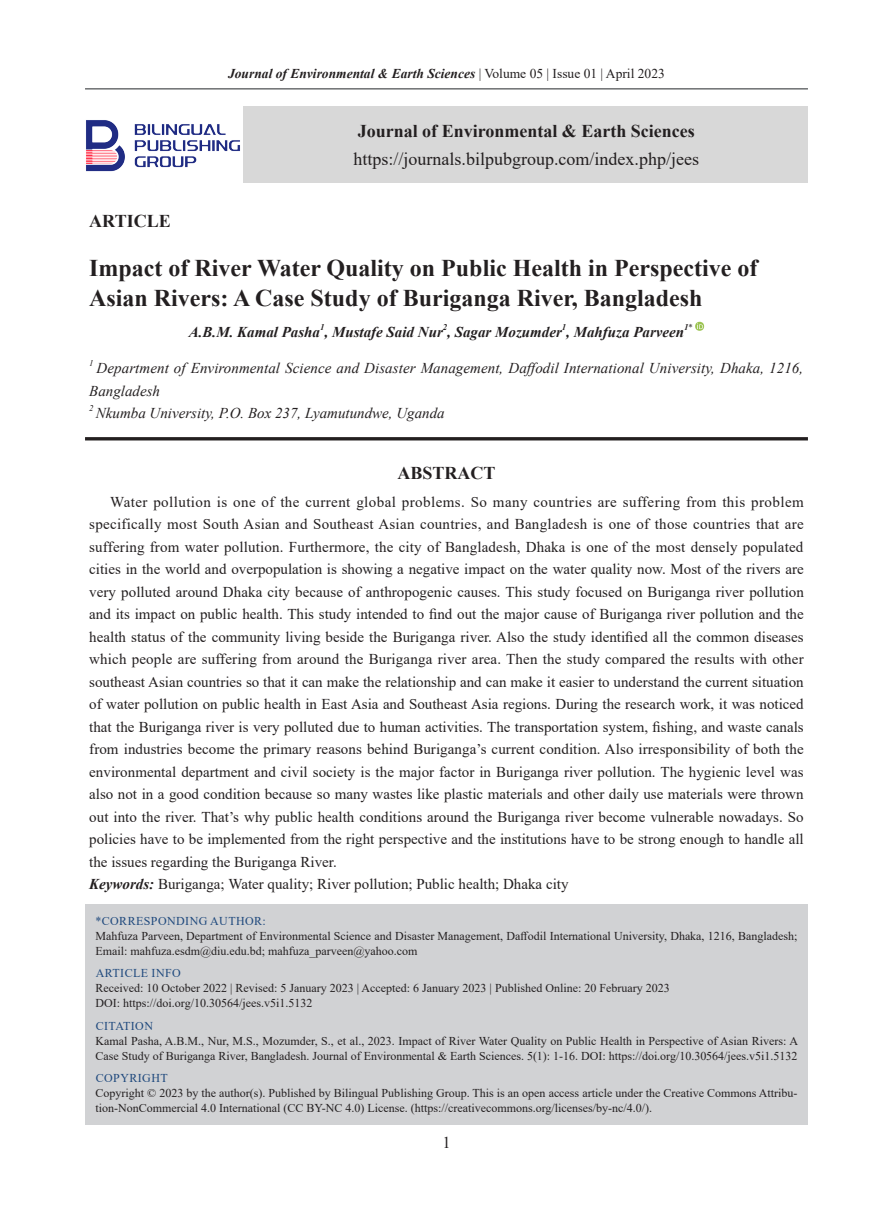
<style>
.page{position:relative;width:893px;height:1212px;background:#fff}
.page>*{position:absolute;margin:0;border:0;box-sizing:border-box;transform-origin:0 0}
.英文标题{font:700 24px/30px "Times New Roman";color:#231f20}
.t1{font:18px "Times New Roman";color:#231f20}
.ABSTRACT标{font:700 18px "Times New Roman";color:#231f20}
.分栏书眉{font:700 18px "Times New Roman";color:#231f20}
.t2{font:16.5px "Times New Roman";color:#231f20}
.Abstract{font:15px/22.5px "Times New Roman";color:#231f20;text-align:justify}
.英文地址{font:italic 15px/22.5px "Times New Roman";letter-spacing:.005em;color:#231f20}
.KEY{font:15px "Times New Roman";color:#231f20}
.英文作者{font:italic 700 15px "Times New Roman";color:#231f20}
.t3{font:italic 700 13.5px "Times New Roman";color:#231f20}
.基本信息{font:12px/15px "Times New Roman";color:#231f20}
.t4{font:12px "Times New Roman";letter-spacing:.035em;color:#1f497d}
.英文作者-2{font:italic 700 8.7px "Times New Roman";color:#231f20}
.英文地址-2{font:italic 8.7px "Times New Roman";color:#231f20}
.s1{font-weight:400;font-style:normal}
.s2{font-weight:700;font-style:italic}
</style>
<div class="page">
<hr style="left:85px;top:89px;width:723px;height:1px;background:#67696b">
<div style="left:244px;top:107px;width:564px;height:76px;background:#d8d8d8"></div>
<img style="left:86px;top:120px;width:154px;height:51px">
<div style="left:85px;top:904px;width:723px;height:221px;background:#d1d2d4"></div>
<hr style="left:85px;top:437px;width:723px;height:3px;background:#231f20">
<svg style="left:695px;top:322px;width:9px;height:9px"></svg>
<p class="t3" style="left:228px;top:64px;width:438px">Journal of Environmental &amp; Earth Sciences <span class="s1">| Volume 05 | Issue 01 | April 2023</span></p>
<p class="ABSTRACT标" style="left:358px;top:118px;width:339px">Journal of Environmental &amp; Earth Sciences</p>
<p class="t1" style="left:354px;top:146px;width:347px">https://journals.bilpubgroup.com/index.php/jees</p>
<p class="分栏书眉" style="left:89px;top:208px;width:83px">ARTICLE</p>
<p class="英文标题" style="left:89px;top:252px;width:669px">Impact of River Water Quality on Public Health in Perspective of<br>Asian Rivers: A Case Study of Buriganga River, Bangladesh</p>
<p class="英文作者" style="left:189px;top:322px;width:497px">A.B.M. Kamal Pasha , Mustafe Said Nur , Sagar Mozumder , Mahfuza Parveen</p>
<p class="英文作者-2" style="left:320px;top:321px;width:6px">1</p>
<p class="英文作者-2" style="left:443px;top:321px;width:6px">2</p>
<p class="英文作者-2" style="left:562px;top:321px;width:6px">1</p>
<p class="英文作者-2" style="left:684px;top:321px;width:10px">1<span class="s1">*</span></p>
<p class="英文地址-2" style="left:89px;top:357px;width:6px">1</p>
<p class="英文地址" style="left:89px;top:357px;width:715px;text-indent:7px">Department of Environmental Science and Disaster Management, Daffodil International University, Dhaka, 1216,<br>Bangladesh</p>
<p class="英文地址-2" style="left:89px;top:402px;width:6px">2</p>
<p class="英文地址" style="left:96px;top:402px;width:350px">Nkumba University, P.O. Box 237, Lyamutundwe, Uganda</p>
<p class="ABSTRACT标" style="left:398px;top:461px;width:100px">ABSTRACT</p>
<p class="Abstract" style="left:89px;top:490px;width:716px;text-indent:21px">Water pollution is one of the current global problems. So many countries are suffering from this problem specifically most South Asian and Southeast Asian countries, and Bangladesh is one of those countries that are suffering from water pollution. Furthermore, the city of Bangladesh, Dhaka is one of the most densely populated cities in the world and overpopulation is showing a negative impact on the water quality now. Most of the rivers are very polluted around Dhaka city because of anthropogenic causes. This study focused on Buriganga river pollution and its impact on public health. This study intended to find out the major cause of Buriganga river pollution and the health status of the community living beside the Buriganga river. Also the study identified all the common diseases which people are suffering from around the Buriganga river area. Then the study compared the results with other southeast Asian countries so that it can make the relationship and can make it easier to understand the current situation of water pollution on public health in East Asia and Southeast Asia regions. During the research work, it was noticed that the Buriganga river is very polluted due to human activities. The transportation system, fishing, and waste canals from industries become the primary reasons behind Buriganga’s current condition. Also irresponsibility of both the environmental department and civil society is the major factor in Buriganga river pollution. The hygienic level was also not in a good condition because so many wastes like plastic materials and other daily use materials were thrown out into the river. That’s why public health conditions around the Buriganga river become vulnerable nowadays. So policies have to be implemented from the right perspective and the institutions have to be strong enough to handle all the issues regarding the Buriganga River.</p>
<p class="KEY" style="left:89px;top:874px;width:481px"><span class="s2">Keywords:</span> Buriganga; Water quality; River pollution; Public health; Dhaka city</p>
<p class="t4" style="left:96px;top:912px;width:172px">*CORRESPONDING AUTHOR:</p>
<p class="基本信息" style="left:96px;top:928px;width:703px">Mahfuza Parveen, Department of Environmental Science and Disaster Management, Daffodil International University, Dhaka, 1216, Bangladesh;<br>Email: mahfuza.esdm@diu.edu.bd; mahfuza_parveen@yahoo.com</p>
<p class="t4" style="left:96px;top:965px;width:87px">ARTICLE INFO</p>
<p class="基本信息" style="left:96px;top:980px;width:576px">Received: 10 October 2022 | Revised: 5 January 2023 | Accepted: 6 January 2023 | Published Online: 20 February 2023</p>
<p class="基本信息" style="left:96px;top:995px;width:218px">DOI: https://doi.org/10.30564/jees.v5i1.5132</p>
<p class="t4" style="left:96px;top:1017px;width:59px">CITATION</p>
<p class="基本信息" style="left:96px;top:1033px;width:704px">Kamal Pasha, A.B.M., Nur, M.S., Mozumder, S., et al., 2023. Impact of River Water Quality on Public Health in Perspective of Asian Rivers: A<br>Case Study of Buriganga River, Bangladesh. Journal of Environmental &amp; Earth Sciences. 5(1): 1-16. DOI: https://doi.org/10.30564/jees.v5i1.5132</p>
<p class="t4" style="left:96px;top:1070px;width:74px">COPYRIGHT</p>
<p class="基本信息" style="left:96px;top:1085px;width:703px">Copyright © 2023 by the author(s). Published by Bilingual Publishing Group. This is an open access article under the Creative Commons Attribu&shy;tion-NonCommercial 4.0 International (CC BY-NC 4.0) License. (https://creativecommons.org/licenses/by-nc/4.0/).</p>
<p class="t2" style="left:442px;top:1131px;width:10px">1</p>
</div>
